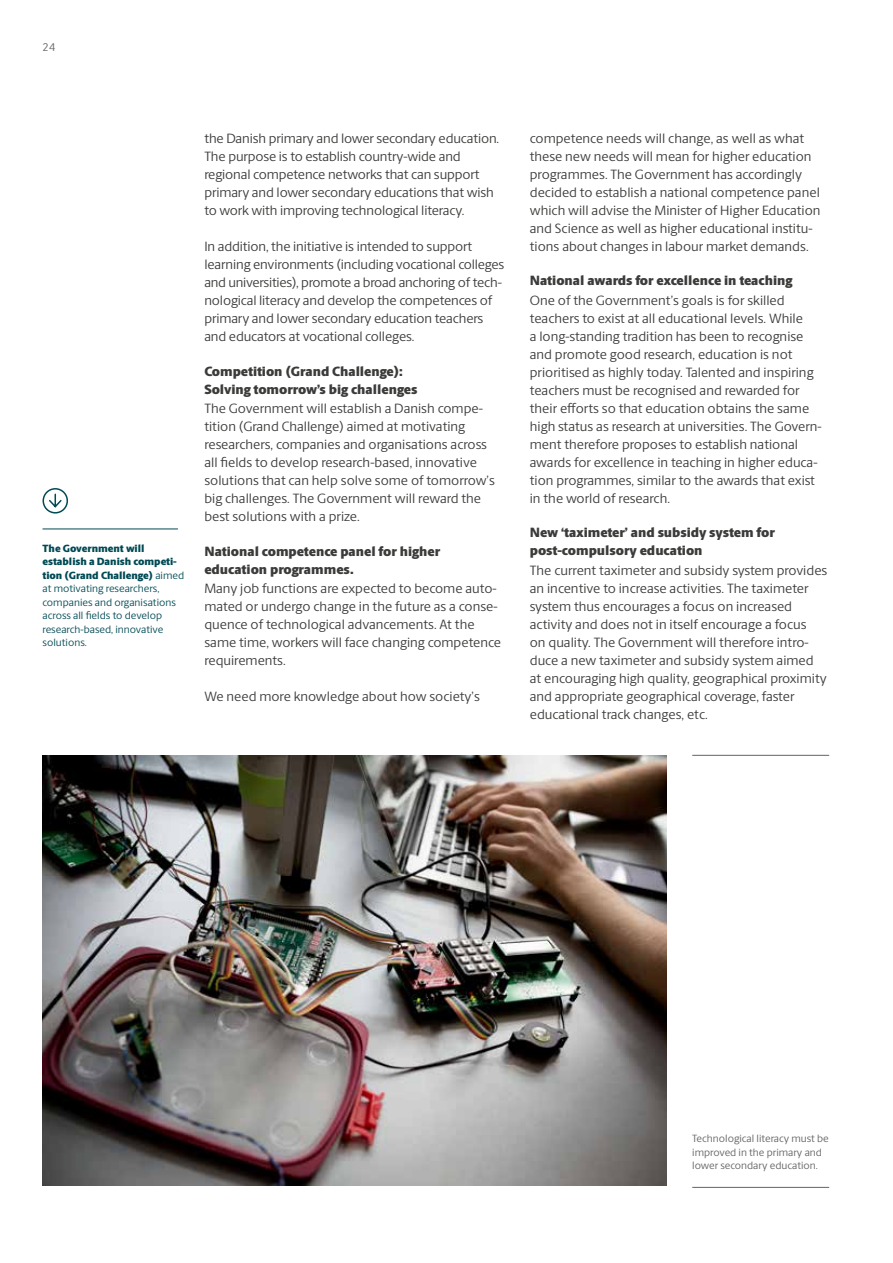
<style>
.page{position:relative;width:893px;height:1263px;background:#fff}
.page>*{position:absolute;margin:0;border:0;box-sizing:border-box;transform-origin:0 0}
.t1{font:13.5px/18px "Berlingske Sans";color:#3b3b3a}
.t2{font:900 13.5px/18px "Berlingske Sans";color:#3b3b3a}
.t3{font:11.25px "Berlingske Sans";color:#636362}
.t4{font:10.5px/13.5px "Berlingske Sans";color:#004a54}
.t5{font:10.5px/13.5px "Berlingske Sans";color:#636362}
.s1{font-weight:900}
</style>
<div class="page">
<hr style="left:692px;top:755px;width:137px;height:1px;background:#636362">
<hr style="left:692px;top:1187px;width:137px;height:1px;background:#636362">
<hr style="left:43px;top:529px;width:135px;height:1px;background:#004a54">
<div style="left:43px;top:488px;width:25px;height:25px;border:2px solid #004a54;border-radius:50%"></div>
<svg style="left:48px;top:493px;width:15px;height:16px"></svg>
<img style="left:43px;top:755px;width:624px;height:431px">
<p class="t3" style="left:43px;top:40px;width:14px">24</p>
<p class="t1" style="left:204px;top:129px;width:296px">the Danish primary and lower secondary education.<br>The purpose is to establish country-wide and regional competence networks that can support primary and lower secondary educations that wish to work with improving technological literacy.</p>
<p class="t1" style="left:204px;top:237px;width:301px">In addition, the initiative is intended to support learning environments (including vocational colleges and universities), promote a broad anchoring of tech&shy;nological literacy and develop the competences of primary and lower secondary education teachers and educators at vocational colleges.</p>
<h4 class="t2" style="left:204px;top:362px;width:215px">Competition (Grand Challenge):<br>Solving tomorrow’s big challenges</h4>
<p class="t1" style="left:204px;top:399px;width:292px">The Government will establish a Danish compe&shy;tition (Grand Challenge) aimed at motivating researchers, companies and organisations across all fields to develop research-based, innovative solutions that can help solve some of tomorrow’s big challenges. The Government will reward the best solutions with a prize.</p>
<p class="t4" style="left:43px;top:541px;width:143px"><span class="s1">The Government will establish a Danish competi&shy;tion (Grand Challenge)</span> aimed at motivating researchers, companies and organisations across all fields to develop research-based, innovative solutions.</p>
<h4 class="t2" style="left:204px;top:542px;width:237px">National competence panel for higher education programmes.</h4>
<p class="t1" style="left:204px;top:579px;width:298px">Many job functions are expected to become auto&shy;mated or undergo change in the future as a conse&shy;quence of technological advancements. At the same time, workers will face changing competence requirements.</p>
<p class="t1" style="left:204px;top:687px;width:277px">We need more knowledge about how society’s</p>
<p class="t1" style="left:530px;top:129px;width:292px">competence needs will change, as well as what these new needs will mean for higher education programmes. The Government has accordingly decided to establish a national competence panel which will advise the Minister of Higher Education and Science as well as higher educational institu&shy;tions about changes in labour market demands.</p>
<h4 class="t2" style="left:530px;top:272px;width:264px">National awards for excellence in teaching</h4>
<p class="t1" style="left:530px;top:291px;width:293px">One of the Government’s goals is for skilled teachers to exist at all educational levels. While<br>a long-standing tradition has been to recognise and promote good research, education is not prioritised as highly today. Talented and inspiring teachers must be recognised and rewarded for their efforts so that education obtains the same high status as research at universities. The Govern&shy;ment therefore proposes to establish national awards for excellence in teaching in higher educa&shy;tion programmes, similar to the awards that exist in the world of research.</p>
<h4 class="t2" style="left:530px;top:523px;width:246px">New ‘taximeter’ and subsidy system for post-compulsory education</h4>
<p class="t1" style="left:530px;top:561px;width:299px">The current taximeter and subsidy system provides an incentive to increase activities. The taximeter system thus encourages a focus on increased activity and does not in itself encourage a focus<br>on quality. The Government will therefore intro&shy;duce a new taximeter and subsidy system aimed at encouraging high quality, geographical proximity and appropriate geographical coverage, faster educational track changes, etc.</p>
<p class="t5" style="left:692px;top:1132px;width:138px">Technological literacy must be improved in the primary and lower secondary education.</p>
</div>
